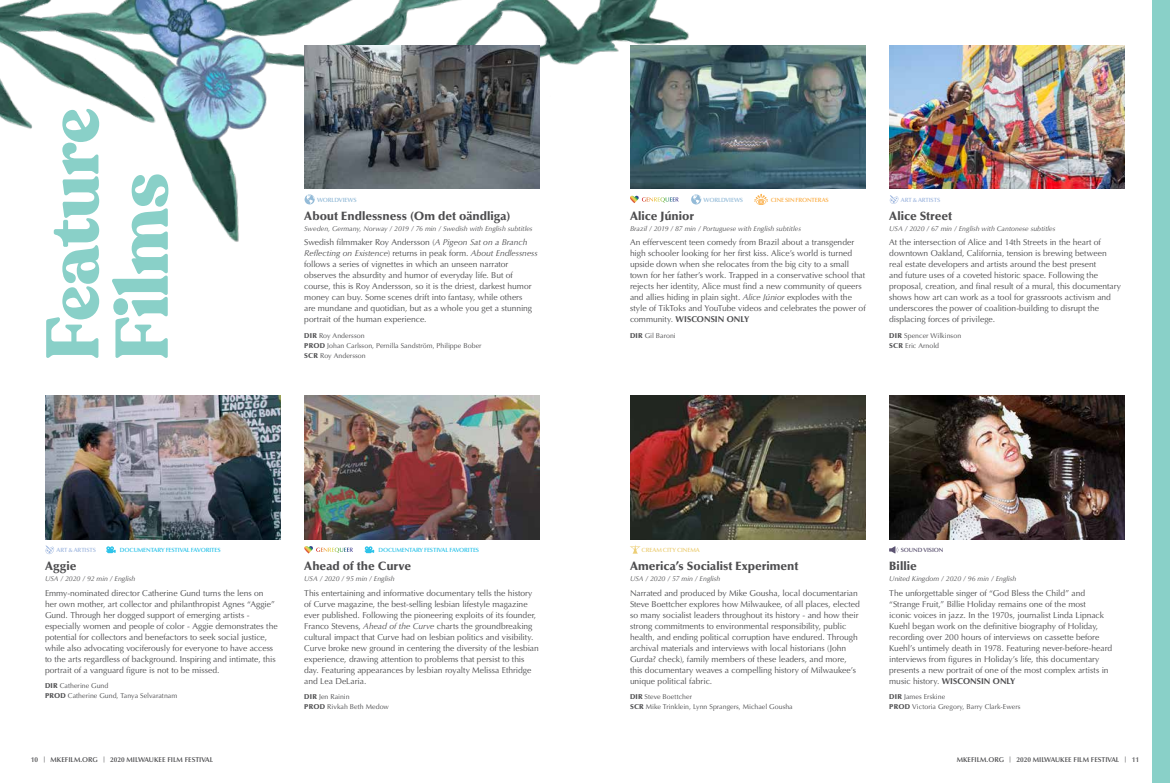
<style>
.page{position:relative;width:1170px;height:783px;background:#fff}
.page>*{position:absolute;margin:0;border:0;box-sizing:border-box;transform-origin:0 0}
.t1{font:700 73.6px/69.3px "Recoleta";letter-spacing:-.015em;color:#89d0c8}
.t2{font:900 12px "Optima LT Std";color:#4d4d4f}
.t3{font:8.5px/11px "Optima LT Std";color:#4d4d4f}
.t4{font:7px/9.8px "Optima LT Std";letter-spacing:.005em;color:#4d4d4f}
.t5{font:italic 7px "Optima LT Std";color:#4d4d4f}
.t6{font:600 7px "Optima LT Std";color:#4d4d4f}
.t7{font:600 6.1px "Optima LT Std";letter-spacing:-.02em;color:#2dc3e9}
.t8{font:600 6.1px "Optima LT Std";letter-spacing:-.02em;color:#a2b9e0}
.t9{font:600 6.1px "Optima LT Std";letter-spacing:-.02em;color:#94bbd8}
.t10{font:600 6.1px "Optima LT Std";letter-spacing:-.02em;color:#fbb04b}
.t11{font:600 6.1px "Optima LT Std";letter-spacing:-.015em;color:#ecce76}
.t12{font:600 6.1px "Optima LT Std";letter-spacing:-.02em;color:#5c5372}
.s1{font-style:italic}
.s2{font-weight:900}
.s3{font-weight:700}
.s4{font-size:6px}
</style>
<div class="page">
<div style="left:1152px;top:0;width:18px;height:783px;background:#89d0c8"></div>
<img style="left:304px;top:395px;width:236px;height:144px">
<img style="left:0;top:0;width:702px;height:242px">
<img style="left:889px;top:45px;width:236px;height:144px">
<img style="left:630px;top:45px;width:236px;height:144px">
<img style="left:304px;top:45px;width:236px;height:144px">
<img style="left:889px;top:395px;width:236px;height:144px">
<img style="left:45px;top:395px;width:236px;height:144px">
<img style="left:630px;top:395px;width:236px;height:144px">
<svg style="left:304px;top:194px;width:11px;height:11px"></svg>
<svg style="left:630px;top:196px;width:49px;height:7px"></svg>
<svg style="left:630px;top:545px;width:11px;height:9px"></svg>
<svg style="left:45px;top:545px;width:9px;height:9px"></svg>
<svg style="left:106px;top:546px;width:10px;height:7px"></svg>
<svg style="left:890px;top:195px;width:8px;height:9px"></svg>
<svg style="left:889px;top:546px;width:9px;height:8px"></svg>
<svg style="left:304px;top:546px;width:49px;height:8px"></svg>
<svg style="left:365px;top:546px;width:9px;height:7px"></svg>
<svg style="left:691px;top:194px;width:10px;height:11px"></svg>
<svg style="left:754px;top:194px;width:14px;height:11px"></svg>
<h1 class="t1" style="left:41px;top:361px;width:255px;rotate:-90deg">Feature<br>Films</h1>
<p class="t9" style="left:317px;top:196px;width:41px">WORLDVIEWS</p>
<h2 class="t2" style="left:304px;top:209px;width:208px">About Endlessness (Om det oändliga)</h2>
<p class="t5" style="left:304px;top:224px;width:230px">Sweden, Germany, Norway / 2019 / 76 min / Swedish with English subtitles</p>
<p class="t3" style="left:304px;top:237px;width:235px">Swedish filmmaker Roy Andersson (<span class="s1">A Pigeon Sat on a Branch Reflecting on Existence</span>) returns in peak form. <span class="s1">About Endlessness </span>follows a series of vignettes in which an unseen narrator observes the absurdity and humor of everyday life. But of course, this is Roy Andersson, so it is the driest, darkest humor money can buy. Some scenes drift into fantasy, while others<br>are mundane and quotidian, but as a whole you get a stunning portrait of the human experience.</p>
<p class="t4" style="left:304px;top:331px;width:179px"><span class="s2">DIR</span> Roy Andersson<br><span class="s2">PROD</span> Johan Carlsson, Pernilla Sandström, Philippe Bober<br><span class="s2">SCR</span> Roy Andersson</p>
<p class="t9" style="left:704px;top:196px;width:41px">WORLDVIEWS</p>
<p class="t10" style="left:771px;top:196px;width:60px">CINE SIN FRONTERAS</p>
<h2 class="t2" style="left:630px;top:209px;width:66px">Alice Júnior</h2>
<p class="t5" style="left:630px;top:224px;width:173px">Brazil / 2019 / 87 min / Portuguese with English subtitles</p>
<p class="t3" style="left:630px;top:237px;width:237px">An effervescent teen comedy from Brazil about a transgender high schooler looking for her first kiss. Alice’s world is turned upside down when she relocates from the big city to a small town for her father’s work. Trapped in a conservative school that rejects her identity, Alice must find a new community of queers and allies hiding in plain sight. <span class="s1">Alice Júnior</span> explodes with the style of TikToks and YouTube videos and celebrates the power of community. <span class="s3">WISCONSIN ONLY</span></p>
<p class="t4" style="left:630px;top:331px;width:47px"><span class="s2">DIR</span> Gil Baroni</p>
<p class="t8" style="left:901px;top:196px;width:41px">ART &amp; ARTISTS</p>
<h2 class="t2" style="left:889px;top:209px;width:65px">Alice Street</h2>
<p class="t5" style="left:889px;top:224px;width:168px">USA / 2020 / 67 min / English with Cantonese subtitles</p>
<p class="t3" style="left:889px;top:237px;width:233px">At the intersection of Alice and 14th Streets in the heart of downtown Oakland, California, tension is brewing between real estate developers and artists around the best present<br>and future uses of a coveted historic space. Following the proposal, creation, and final result of a mural, this documentary shows how art can work as a tool for grassroots activism and underscores the power of coalition-building to disrupt the displacing forces of privilege.</p>
<p class="t4" style="left:889px;top:331px;width:74px"><span class="s2">DIR</span> Spencer Wilkinson<br><span class="s2">SCR</span> Eric Arnold</p>
<p class="t8" style="left:57px;top:546px;width:41px">ART &amp; ARTISTS</p>
<p class="t7" style="left:120px;top:546px;width:102px">DOCUMENTARY FESTIVAL FAVORITES</p>
<p class="t11" style="left:642px;top:546px;width:60px">CREAM CITY CINEMA</p>
<p class="t7" style="left:378px;top:546px;width:102px">DOCUMENTARY FESTIVAL FAVORITES</p>
<p class="t12" style="left:901px;top:546px;width:44px">SOUND VISION</p>
<h2 class="t2" style="left:45px;top:559px;width:33px">Aggie</h2>
<p class="t5" style="left:45px;top:575px;width:92px">USA / 2020 / 92 min / English</p>
<p class="t3" style="left:45px;top:587px;width:234px">Emmy-nominated director Catherine Gund turns the lens on<br>her own mother, art collector and philanthropist Agnes “Aggie” Gund. Through her dogged support of emerging artists - especially women and people of color - Aggie demonstrates the potential for collectors and benefactors to seek social justice, while also advocating vociferously for everyone to have access to the arts regardless of background. Inspiring and intimate, this portrait of a vanguard figure is not to be missed.</p>
<p class="t4" style="left:45px;top:681px;width:134px"><span class="s2">DIR</span> Catherine Gund<br><span class="s2">PROD</span> Catherine Gund, Tanya Selvaratnam</p>
<h2 class="t2" style="left:304px;top:559px;width:108px">Ahead of the Curve</h2>
<p class="t5" style="left:304px;top:575px;width:92px">USA / 2020 / 95 min / English</p>
<p class="t3" style="left:304px;top:587px;width:236px">This entertaining and informative documentary tells the history of Curve magazine, the best-selling lesbian lifestyle magazine ever published. Following the pioneering exploits of its founder, Franco Stevens, <span class="s1">Ahead of the Curve</span> charts the groundbreaking cultural impact that Curve had on lesbian politics and visibility.<br>Curve broke new ground in centering the diversity of the lesbian experience, drawing attention to problems that persist to this day. Featuring appearances by lesbian royalty Melissa Ethridge and Lea DeLaria.</p>
<p class="t4" style="left:304px;top:692px;width:86px"><span class="s2">DIR</span> Jen Rainin<br><span class="s2">PROD</span> Rivkah Beth Medow</p>
<h2 class="t2" style="left:630px;top:559px;width:170px">America’s Socialist Experiment</h2>
<p class="t5" style="left:630px;top:575px;width:92px">USA / 2020 / 57 min / English</p>
<p class="t3" style="left:630px;top:587px;width:231px">Narrated and produced by Mike Gousha, local documentarian Steve Boettcher explores how Milwaukee, of all places, elected so many socialist leaders throughout its history - and how their strong commitments to environmental responsibility, public health, and ending political corruption have endured. Through archival materials and interviews with local historians (John Gurda? check), family members of these leaders, and more, this documentary weaves a compelling history of Milwaukee’s unique political fabric.</p>
<p class="t4" style="left:630px;top:692px;width:164px"><span class="s2">DIR</span> Steve Boettcher<br><span class="s2">SCR</span> Mike Trinklein, Lynn Sprangers, Michael Gousha</p>
<h2 class="t2" style="left:889px;top:559px;width:29px">Billie</h2>
<p class="t5" style="left:889px;top:575px;width:129px">United Kingdom / 2020 / 96 min / English</p>
<p class="t3" style="left:889px;top:587px;width:225px">The unforgettable singer of “God Bless the Child” and “Strange Fruit,” Billie Holiday remains one of the most<br>iconic voices in jazz. In the 1970s, journalist Linda Lipnack Kuehl began work on the definitive biography of Holiday, recording over 200 hours of interviews on cassette before Kuehl’s untimely death in 1978. Featuring never-before-heard interviews from figures in Holiday’s life, this documentary presents a new portrait of one of the most complex artists in music history. <span class="s3">WISCONSIN ONLY</span></p>
<p class="t4" style="left:889px;top:692px;width:133px"><span class="s2">DIR</span> James Erskine<br><span class="s2">PROD</span> Victoria Gregory, Barry Clark-Ewers</p>
<p class="t6" style="left:31px;top:755px;width:184px">10 <span class="s4">|</span> MKEFILM.ORG <span class="s4">|</span> 2020 MILWAUKEE FILM FESTIVAL</p>
<p class="t6" style="left:1132px;top:755px;width:9px">11</p>
<p class="t6" style="left:957px;top:755px;width:171px">MKEFILM.ORG <span class="s4">|</span> 2020 MILWAUKEE FILM FESTIVAL <span class="s4">|</span></p>
</div>
